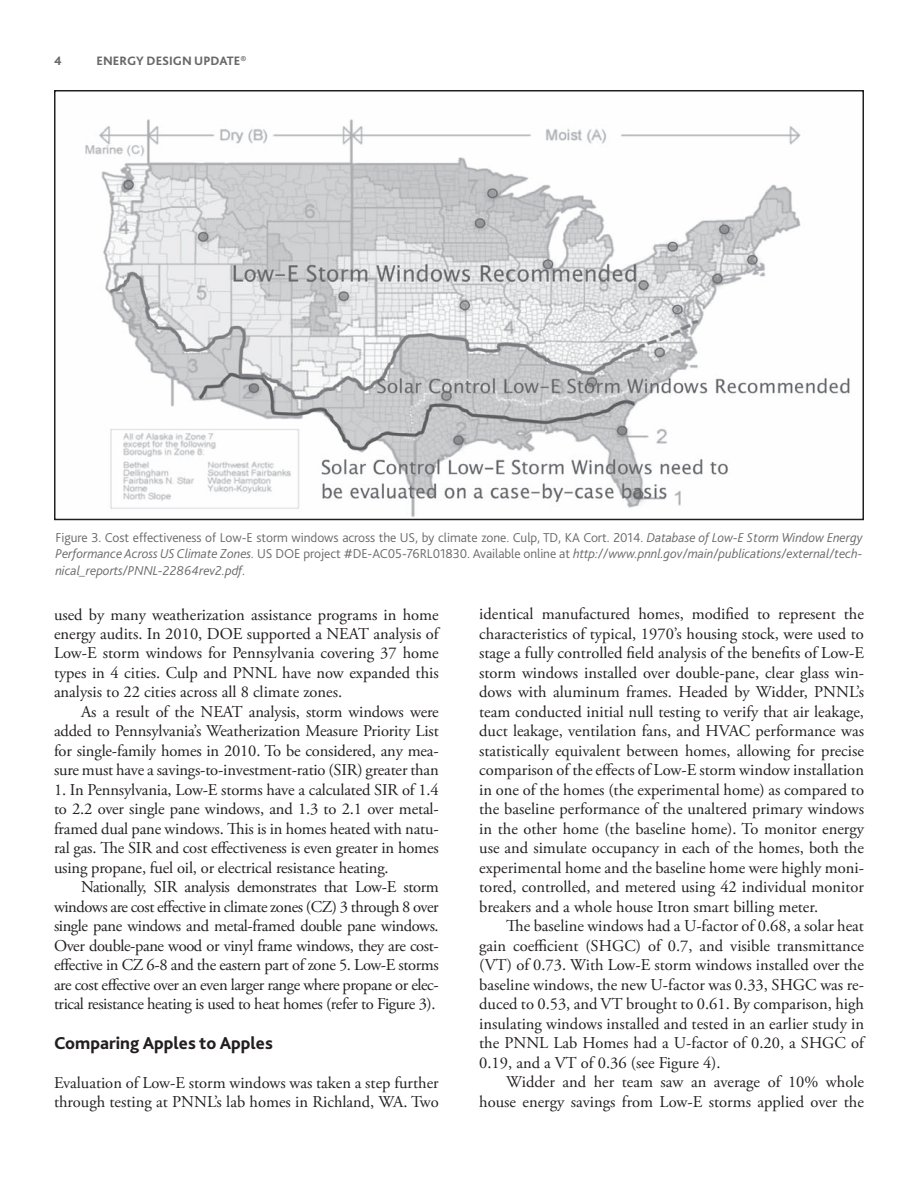
<style>
.page{position:relative;width:918px;height:1188px;background:#fff}
.page>*{position:absolute;margin:0;border:0;box-sizing:border-box;transform-origin:0 0}
.t1{font:800 18px "Bliss 2";color:#231f20}
.t2{font:16.5px/19.5px "Adobe Garamond Pro";color:#231f20;text-align:justify}
.t3{font:italic 300 13.5px/16.2px "Bliss 2";letter-spacing:-.005em;color:#69696c;text-align:justify}
.t4{font:800 12.75px "Bliss 2";color:#69696c}
.s1{font-style:normal}
</style>
<div class="page">
<img style="left:85px;top:119px;width:765px;height:398px">
<div style="left:54px;top:90px;width:810px;height:430px;border:2px solid #231f20"></div>
<p class="t4" style="left:54px;top:56px;width:9px">4</p>
<p class="t4" style="left:97px;top:56px;width:151px">ENERGY DESIGN UPDATE<sup>®</sup></p>
<p class="t3" style="left:56px;top:531px;width:809px"><span class="s1">Figure 3. Cost effectiveness of Low-E storm windows across the US, by climate zone. Culp, TD, KA Cort. 2014.</span> Database of Low-E Storm Window Energy Performance Across US Climate Zones. <span class="s1">US DOE project #DE-AC05-76RL01830. Available online at</span> http://www.pnnl.gov/main/publications/external/tech&shy;nical_reports/PNNL-22864rev2.pdf<span class="s1">.</span></p>
<p class="t2" style="left:54px;top:606px;width:386px">used by many weatherization assistance programs in home energy audits. In 2010, DOE supported a NEAT analysis of Low-E storm windows for Pennsylvania covering 37 home types in 4 cities. Culp and PNNL have now expanded this analysis to 22 cities across all 8 climate zones.</p>
<p class="t2" style="left:54px;top:703px;width:386px;text-indent:27px">As a result of the NEAT analysis, storm windows were added to Pennsylvania’s Weatherization Measure Priority List for single-family homes in 2010. To be considered, any mea&shy;sure must have a savings-to-investment-ratio (SIR) greater than</p>
<p class="t2" style="left:54px;top:781px;width:386px">1. In Pennsylvania, Low-E storms have a calculated SIR of 1.4 to 2.2 over single pane windows, and 1.3 to 2.1 over metal&shy;framed dual pane windows. This is in homes heated with natu&shy;ral gas. The SIR and cost effectiveness is even greater in homes using propane, fuel oil, or electrical resistance heating.</p>
<p class="t2" style="left:54px;top:879px;width:386px;text-indent:27px">Nationally, SIR analysis demonstrates that Low-E storm windows are cost effective in climate zones (CZ) 3 through 8 over single pane windows and metal-framed double pane windows.<br>Over double-pane wood or vinyl frame windows, they are cost&shy;effective in CZ 6-8 and the eastern part of zone 5. Low-E storms are cost effective over an even larger range where propane or elec&shy;trical resistance heating is used to heat homes (refer to Figure 3).</p>
<p class="t1" style="left:54px;top:1036px;width:220px">Comparing Apples to Apples</p>
<p class="t2" style="left:54px;top:1074px;width:386px">Evaluation of Low-E storm windows was taken a step further through testing at PNNL’s lab homes in Richland, WA. Two</p>
<p class="t2" style="left:479px;top:606px;width:386px">identical manufactured homes, modified to represent the characteristics of typical, 1970’s housing stock, were used to stage a fully controlled field analysis of the benefits of Low-E storm windows installed over double-pane, clear glass win&shy;dows with aluminum frames. Headed by Widder, PNNL’s team conducted initial null testing to verify that air leakage, duct leakage, ventilation fans, and HVAC performance was statistically equivalent between homes, allowing for precise comparison of the effects of Low-E storm window installation in one of the homes (the experimental home) as compared to the baseline performance of the unaltered primary windows in the other home (the baseline home). To monitor energy use and simulate occupancy in each of the homes, both the experimental home and the baseline home were highly moni&shy;tored, controlled, and metered using 42 individual monitor breakers and a whole house Itron smart billing meter.</p>
<p class="t2" style="left:479px;top:918px;width:386px;text-indent:27px">The baseline windows had a U-factor of 0.68, a solar heat gain coefficient (SHGC) of 0.7, and visible transmittance (VT) of 0.73. With Low-E storm windows installed over the baseline windows, the new U-factor was 0.33, SHGC was re&shy;duced to 0.53, and VT brought to 0.61. By comparison, high insulating windows installed and tested in an earlier study in the PNNL Lab Homes had a U-factor of 0.20, a SHGC of 0.19, and a VT of 0.36 (see Figure 4).</p>
<p class="t2" style="left:479px;top:1074px;width:386px;text-align:right">Widder and her team saw an average of 10% whole house energy savings from Low-E storms applied over the</p>
</div>
